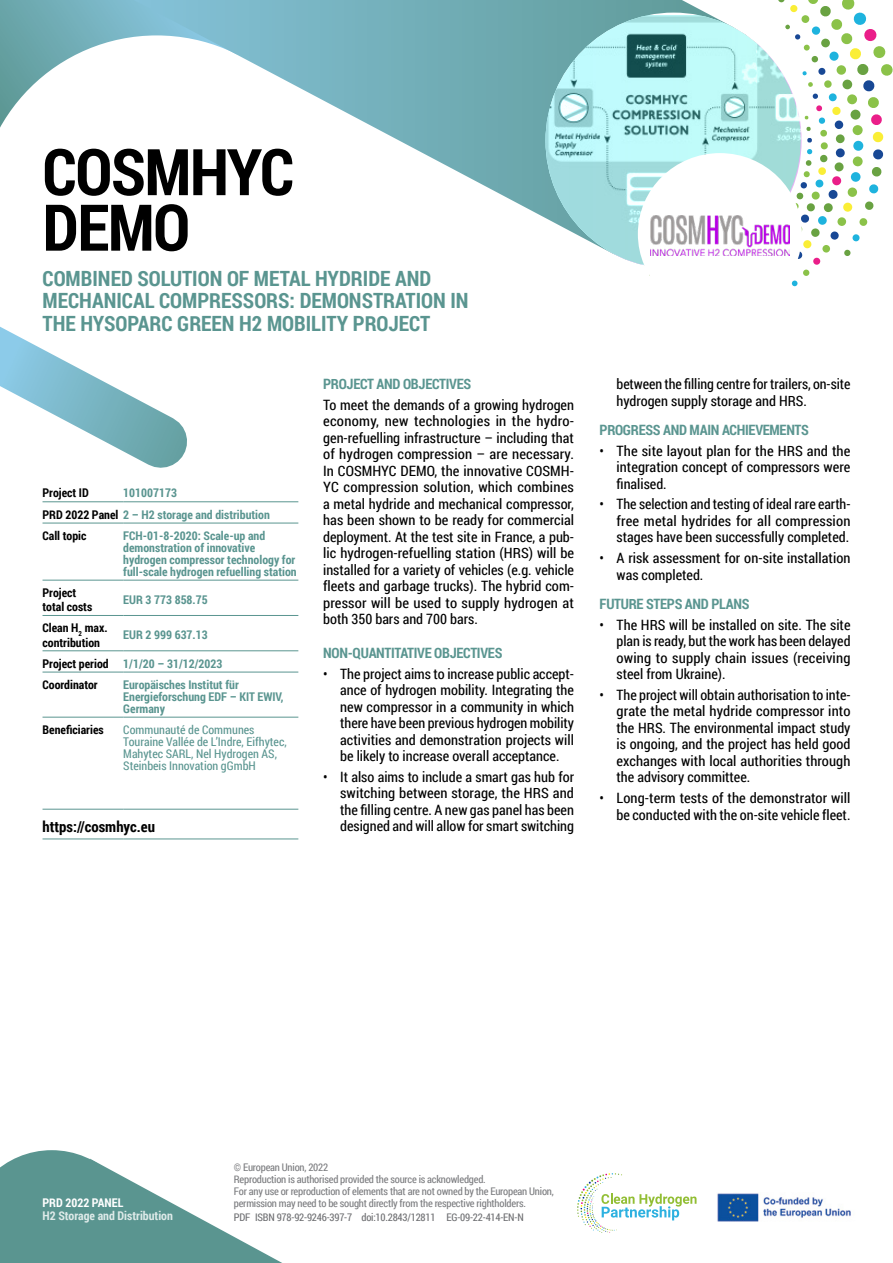
<style>
.page{position:relative;width:893px;height:1263px;background:#fff}
.page>*{position:absolute;margin:0;border:0;box-sizing:border-box;transform-origin:0 0}
.Title_factsheet{font:700 64.5px/55.5px "Roboto Condensed";letter-spacing:-.02em;color:#000}
.Title-Baseline{font:700 21px/22.5px "Roboto Condensed";color:#5a9590}
.website{font:700 15px "Roboto Condensed";color:#000}
.TEXT{font:14.25px/16.5px "Roboto Condensed";color:#000;text-align:justify}
.Subtitle-H3{font:700 14.25px "Roboto Condensed";letter-spacing:-.02em;color:#5a9590}
.Table-parameter{font:700 12px/12px "Roboto Condensed";color:#5a9590}
.Table-parameter-2{font:12px/12px "Roboto Condensed";color:#5a9590}
.ID{font:700 12px/14.2px "Roboto Condensed";color:#000}
.ID-2{font:700 12px "Roboto Condensed";color:#5a9590}
.t1{font:700 12px "Roboto Condensed";color:#deeae9}
.t2{font:700 12px "Roboto Condensed";color:#fff}
.t3{font:10.5px/12px "Roboto Condensed";letter-spacing:-.02em;color:#7b7c7f}
.t4{font:10.5px "Roboto Condensed";letter-spacing:-.02em;color:#6d6e71}
.s1{color:#000}
</style>
<div class="page">
<svg style="left:0;top:1150px;width:282px;height:113px"></svg>
<svg style="left:577px;top:1173px;width:119px;height:60px"></svg>
<img style="left:717px;top:1193px;width:134px;height:29px">
<svg style="left:0;top:0;width:893px;height:287px"></svg>
<hr style="left:43px;top:809px;width:80px;height:1px;background:#5a9590">
<hr style="left:43px;top:838px;width:80px;height:1px;background:#5a9590">
<hr style="left:123px;top:838px;width:175px;height:1px;background:#5a9590">
<hr style="left:123px;top:809px;width:175px;height:1px;background:#5a9590">
<hr style="left:123px;top:501px;width:175px;height:1px;background:#5a9590">
<hr style="left:43px;top:523px;width:80px;height:1px;background:#5a9590">
<hr style="left:123px;top:523px;width:175px;height:1px;background:#5a9590">
<hr style="left:43px;top:580px;width:80px;height:1px;background:#5a9590">
<hr style="left:123px;top:580px;width:175px;height:1px;background:#5a9590">
<hr style="left:43px;top:615px;width:80px;height:1px;background:#5a9590">
<hr style="left:123px;top:615px;width:175px;height:1px;background:#5a9590">
<hr style="left:43px;top:650px;width:80px;height:1px;background:#5a9590">
<hr style="left:123px;top:650px;width:175px;height:1px;background:#5a9590">
<hr style="left:43px;top:672px;width:80px;height:1px;background:#5a9590">
<hr style="left:123px;top:672px;width:175px;height:1px;background:#5a9590">
<hr style="left:43px;top:717px;width:80px;height:1px;background:#5a9590">
<hr style="left:123px;top:717px;width:175px;height:1px;background:#5a9590">
<svg style="left:0;top:89px;width:232px;height:414px"></svg>
<img style="left:545px;top:13px;width:257px;height:256px">
<div style="left:638px;top:153px;width:164px;height:162px;background:#fff;border-radius:50%"></div>
<img style="left:650px;top:216px;width:140px;height:39px">
<h1 class="Title_factsheet" style="left:43px;top:142px;width:253px">COSMHYC<br>DEMO</h1>
<h2 class="Title-Baseline" style="left:43px;top:266px;width:428px">COMBINED SOLUTION OF METAL HYDRIDE AND<br>MECHANICAL COMPRESSORS: DEMONSTRATION IN<br>THE HYSOPARC GREEN H2 MOBILITY PROJECT</h2>
<p class="ID" style="left:43px;top:485px;width:48px">Project ID</p>
<p class="Table-parameter" style="left:123px;top:487px;width:55px">101007173</p>
<p class="ID-2" style="left:43px;top:506px;width:229px"><span class="s1">PRD 2022 Panel</span> 2 – H2 storage and distribution</p>
<p class="ID" style="left:43px;top:528px;width:45px">Call topic</p>
<p class="Table-parameter" style="left:123px;top:529px;width:175px">FCH-01-8-2020: Scale-up and demonstration of innovative hydrogen compressor technology for full-scale hydrogen refuelling station</p>
<p class="ID" style="left:43px;top:585px;width:51px">Project total costs</p>
<p class="Table-parameter" style="left:123px;top:593px;width:86px">EUR 3 773 858.75</p>
<p class="ID" style="left:43px;top:620px;width:67px">Clean H<sub>2</sub> max. contribution</p>
<p class="Table-parameter" style="left:123px;top:629px;width:86px">EUR 2 999 637.13</p>
<p class="ID" style="left:43px;top:656px;width:68px">Project period</p>
<p class="Table-parameter" style="left:123px;top:657px;width:101px">1/1/20 – 31/12/2023</p>
<p class="ID" style="left:43px;top:677px;width:57px">Coordinator</p>
<p class="Table-parameter" style="left:123px;top:678px;width:162px">Europäisches Institut für<br>Energieforschung EDF – KIT EWIV,<br>Germany</p>
<p class="ID" style="left:43px;top:722px;width:63px">Beneficiaries</p>
<p class="Table-parameter-2" style="left:123px;top:723px;width:165px">Communauté de Communes<br>Touraine Vallée de L’Indre, Eifhytec,<br>Mahytec SARL, Nel Hydrogen AS,<br>Steinbeis Innovation gGmbH</p>
<p class="website" style="left:43px;top:816px;width:114px">https://cosmhyc.eu</p>
<h3 class="Subtitle-H3" style="left:323px;top:374px;width:150px">PROJECT AND OBJECTIVES</h3>
<p class="TEXT" style="left:323px;top:396px;width:252px">To meet the demands of a growing hydrogen economy, new technologies in the hydro&shy;gen-refuelling infrastructure – including that of hydrogen compression – are necessary.<br>In COSMHYC DEMO, the innovative COSMH-YC compression solution, which combines a metal hydride and mechanical compressor, has been shown to be ready for commercial deployment. At the test site in France, a pub&shy;lic hydrogen-refuelling station (HRS) will be installed for a variety of vehicles (e.g. vehicle fleets and garbage trucks). The hybrid com&shy;pressor will be used to supply hydrogen at both 350 bars and 700 bars.</p>
<h3 class="Subtitle-H3" style="left:323px;top:643px;width:181px">NON-QUANTITATIVE OBJECTIVES</h3>
<p class="TEXT" style="left:340px;top:665px;width:235px;text-indent:-17px">• The project aims to increase public accept&shy;ance of hydrogen mobility. Integrating the new compressor in a community in which there have been previous hydrogen mobility activities and demonstration projects will be likely to increase overall acceptance.</p>
<p class="TEXT" style="left:340px;top:768px;width:235px;text-indent:-17px">• It also aims to include a smart gas hub for switching between storage, the HRS and the filling centre. A new gas panel has been designed and will allow for smart switching</p>
<p class="TEXT" style="left:617px;top:375px;width:235px">between the filling centre for trailers, on-site hydrogen supply storage and HRS.</p>
<h3 class="Subtitle-H3" style="left:600px;top:420px;width:211px">PROGRESS AND MAIN ACHIEVEMENTS</h3>
<p class="TEXT" style="left:617px;top:442px;width:235px;text-indent:-17px">• The site layout plan for the HRS and the integration concept of compressors were finalised.</p>
<p class="TEXT" style="left:617px;top:496px;width:235px;text-indent:-17px">• The selection and testing of ideal rare earth&shy;free metal hydrides for all compression stages have been successfully completed.</p>
<p class="TEXT" style="left:617px;top:549px;width:235px;text-indent:-17px">• A risk assessment for on-site installation was completed.</p>
<h3 class="Subtitle-H3" style="left:600px;top:594px;width:151px">FUTURE STEPS AND PLANS</h3>
<p class="TEXT" style="left:617px;top:616px;width:235px;text-indent:-17px">• The HRS will be installed on site. The site plan is ready, but the work has been delayed owing to supply chain issues (receiving steel from Ukraine).</p>
<p class="TEXT" style="left:617px;top:686px;width:235px;text-indent:-17px">• The project will obtain authorisation to inte&shy;grate the metal hydride compressor into the HRS. The environmental impact study is ongoing, and the project has held good exchanges with local authorities through the advisory committee.</p>
<p class="TEXT" style="left:600px;top:789px;width:252px;text-align:right">• Long-term tests of the demonstrator will be conducted with the on-site vehicle fleet.</p>
<p class="t2" style="left:43px;top:1194px;width:82px">PRD 2022 PANEL</p>
<p class="t1" style="left:43px;top:1208px;width:132px">H2 Storage and Distribution</p>
<p class="t3" style="left:234px;top:1161px;width:321px">© European Union, 2022<br>Reproduction is authorised provided the source is acknowledged.<br>For any use or reproduction of elements that are not owned by the European Union, permission may need to be sought directly from the respective rightholders.</p>
<p class="t4" style="left:234px;top:1210px;width:291px">PDF ISBN 978-92-9246-397-7 doi:10.2843/12811 EG-09-22-414-EN-N</p>
</div>
